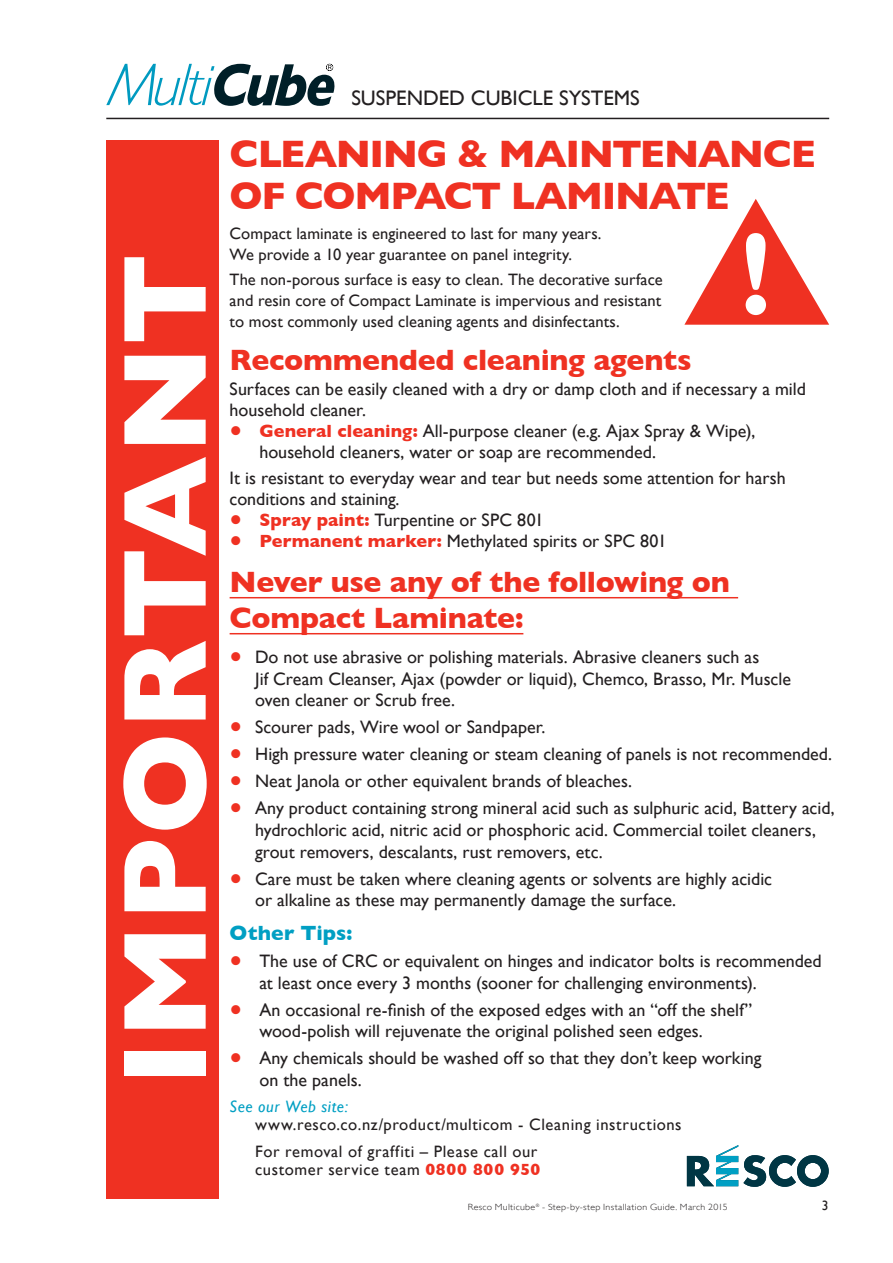
<style>
.page{position:relative;width:893px;height:1263px;background:#fff}
.page>*{position:absolute;margin:0;border:0;box-sizing:border-box;transform-origin:0 0}
.t1{font:700 120px "Gill Sans";letter-spacing:.02em;color:#fff}
.t2{font:700 39px/42px "Gill Sans";letter-spacing:-.035em;color:#ef3122}
.t3{font:700 30px/36px "Gill Sans";letter-spacing:-.01em;color:#ef3122}
.t4{font:21px "Gill Sans";color:#231f20}
.t5{font:700 21px "Gill Sans";letter-spacing:.005em;color:#009fc3}
.t6{font:18px/21.6px "Gill Sans";color:#231f20}
.Instructions{font:16.5px/21px "Gill Sans";letter-spacing:.015em;color:#231f20}
.Instructions-2{font:16.5px/18px "Gill Sans";letter-spacing:.035em;color:#231f20}
.t7{font:13.5px "Gill Sans";color:#231f20}
.t8{font:300 9px "Gill Sans";letter-spacing:.03em;color:#231f20;scale:1.1 1}
.s1{font-size:36px;color:#ef3122}
.s2{font-weight:700;color:#ef3122}
.s3{font-style:italic;color:#009fc3}
</style>
<div class="page">
<hr style="left:106px;top:118px;width:723px;height:1px;background:#231f20">
<svg style="left:687px;top:1145px;width:142px;height:42px"></svg>
<svg style="left:684px;top:199px;width:145px;height:126px"></svg>
<hr style="left:230px;top:597px;width:508px;height:1px;background:#ef3122">
<hr style="left:230px;top:633px;width:293px;height:1px;background:#ef3122">
<div style="left:106px;top:140px;width:113px;height:1059px;background:#ef3122"></div>
<svg style="left:106px;top:64px;width:228px;height:42px"></svg>
<p class="t1" style="left:95px;top:1086px;width:835px;rotate:-90deg">IMPORTANT</p>
<p class="t4" style="left:351px;top:86px;width:290px">SUSPENDED CUBICLE SYSTEMS</p>
<p class="t2" style="left:230px;top:133px;width:588px">CLEANING &amp; MAINTENANCE<br>OF COMPACT LAMINATE</p>
<p class="Instructions" style="left:230px;top:222px;width:373px">Compact laminate is engineered to last for many years.<br>We provide a 10 year guarantee on panel integrity.</p>
<p class="Instructions" style="left:230px;top:269px;width:435px;text-align:justify">The non-porous surface is easy to clean. The decorative surface and resin core of Compact Laminate is impervious and resistant to most commonly used cleaning agents and disinfectants.</p>
<p class="t3" style="left:230px;top:342px;width:463px">Recommended cleaning agents</p>
<p class="t6" style="left:230px;top:379px;width:578px;line-height:21px">Surfaces can be easily cleaned with a dry or damp cloth and if necessary a mild household cleaner.</p>
<p class="t6" style="left:259px;top:421px;width:497px;line-height:21px;text-indent:-30px"><span class="s1">•</span> <span class="s2">General cleaning:</span> All-purpose cleaner (e.g. Ajax Spray &amp; Wipe), household cleaners, water or soap are recommended.</p>
<p class="t6" style="left:230px;top:467px;width:557px;line-height:21px">It is resistant to everyday wear and tear but needs some attention for harsh conditions and staining.</p>
<p class="t6" style="left:230px;top:508px;width:316px"><span class="s1">•</span> <span class="s2">Spray paint:</span> Turpentine or SPC 801</p>
<p class="t6" style="left:230px;top:530px;width:439px"><span class="s1">•</span> <span class="s2">Permanent marker:</span> Methylated spirits or SPC 801</p>
<p class="t3" style="left:230px;top:563px;width:502px">Never use any of the following on<br>Compact Laminate:</p>
<p class="t6" style="left:255px;top:646px;width:537px;text-indent:-26px"><span class="s1">•</span> Do not use abrasive or polishing materials. Abrasive cleaners such as<br>Jif Cream Cleanser, Ajax (powder or liquid), Chemco, Brasso, Mr. Muscle oven cleaner or Scrub free.</p>
<p class="t6" style="left:230px;top:716px;width:317px"><span class="s1">•</span> Scourer pads, Wire wool or Sandpaper.</p>
<p class="t6" style="left:230px;top:743px;width:604px"><span class="s1">•</span> High pressure water cleaning or steam cleaning of panels is not recommended.</p>
<p class="t6" style="left:230px;top:770px;width:404px"><span class="s1">•</span> Neat Janola or other equivalent brands of bleaches.</p>
<p class="t6" style="left:255px;top:797px;width:581px;text-indent:-26px"><span class="s1">•</span> Any product containing strong mineral acid such as sulphuric acid, Battery acid, hydrochloric acid, nitric acid or phosphoric acid. Commercial toilet cleaners, grout removers, descalants, rust removers, etc.</p>
<p class="t6" style="left:255px;top:867px;width:518px;text-indent:-26px"><span class="s1">•</span> Care must be taken where cleaning agents or solvents are highly acidic or alkaline as these may permanently damage the surface.</p>
<p class="t5" style="left:230px;top:920px;width:124px">Other Tips:</p>
<p class="t6" style="left:259px;top:950px;width:564px;text-indent:-30px"><span class="s1">•</span> The use of CRC or equivalent on hinges and indicator bolts is recommended at least once every 3 months (sooner for challenging environments).</p>
<p class="t6" style="left:259px;top:998px;width:494px;text-indent:-30px"><span class="s1">•</span> An occasional re-finish of the exposed edges with an “off the shelf” wood-polish will rejuvenate the original polished seen edges.</p>
<p class="t6" style="left:259px;top:1047px;width:503px;text-indent:-30px"><span class="s1">•</span> Any chemicals should be washed off so that they don’t keep working on the panels.</p>
<p class="Instructions-2" style="left:255px;top:1097px;width:428px;text-indent:-26px"><span class="s3">See our Web site:<br></span>www.resco.co.nz/product/multicom - Cleaning instructions</p>
<p class="Instructions-2" style="left:255px;top:1142px;width:287px">For removal of graffiti – Please call our customer service team <span class="s2">0800 800 950</span></p>
<p class="t8" style="left:468px;top:1199px;width:238px">Resco Multicube<sup>®</sup> - Step-by-step Installation Guide. March 2015</p>
<p class="t7" style="left:822px;top:1197px;width:8px">3</p>
</div>
